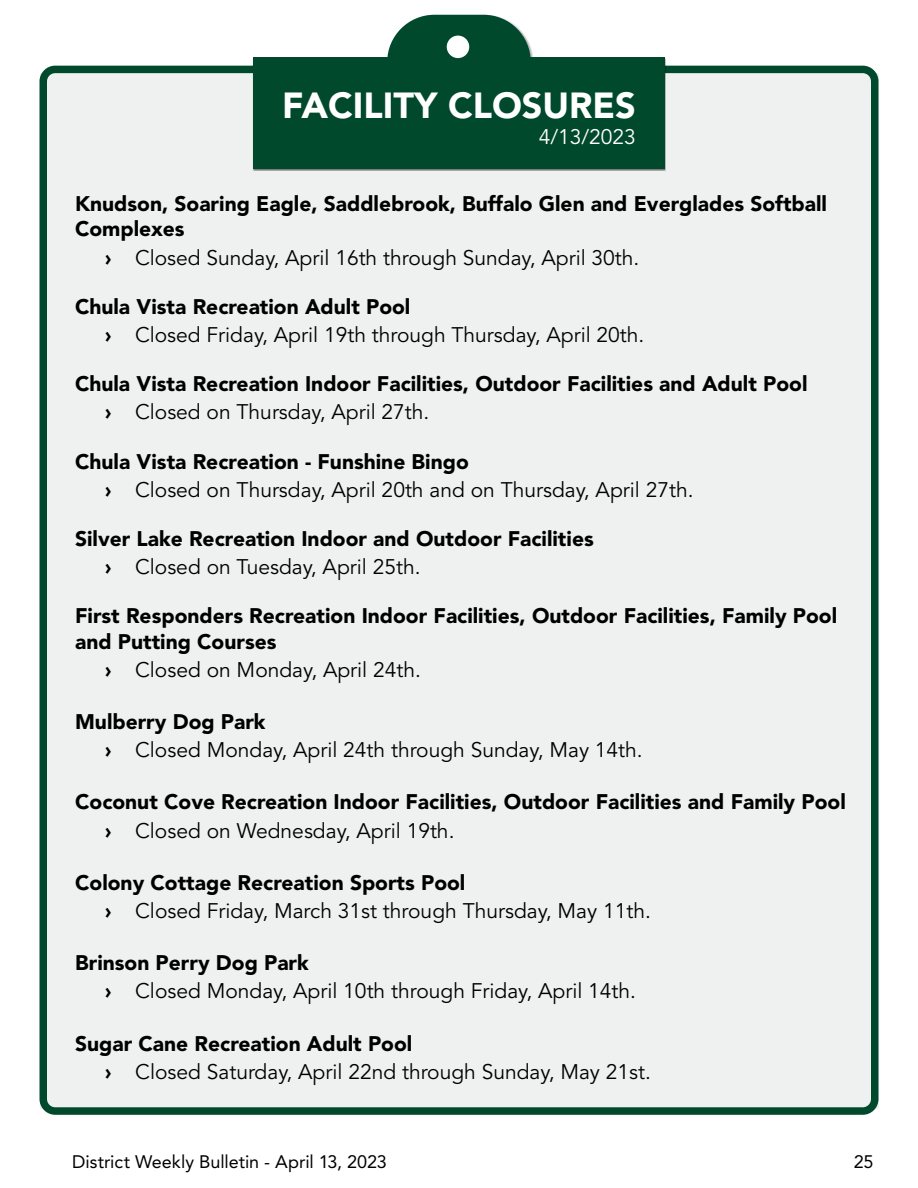
<style>
.page{position:relative;width:918px;height:1188px;background:#fff}
.page>*{position:absolute;margin:0;border:0;box-sizing:border-box;transform-origin:0 0}
.t1{font:900 36px "Avenir LT Std";color:#fff}
.t2{font:21px/28.2px "Avenir LT Std";color:#000}
.t3{font:900 21px/28.2px "Avenir LT Std";color:#000}
.t4{font:21px "Avenir";color:#000}
.t5{font:21px "Avenir";color:#fff}
.t6{font:18px "Avenir LT Std";color:#000}
.s1{font-family:"Avenir";font-weight:900}
.s2{font-weight:900}
.s3{font-family:"Avenir"}
.s4{font-weight:400}
.s5{font-family:"Avenir LT Std"}
</style>
<div class="page">
<div style="left:387px;top:14px;width:146px;height:130px;background:#000;opacity:.29"></div>
<div style="left:389px;top:17px;width:140px;height:123px;background:#00492c;border-radius:45px"></div>
<div style="left:387px;top:15px;width:144px;height:127px;border:4px solid #00492c;border-radius:45px"></div>
<div style="left:40px;top:73px;width:839px;height:1036px;background:#eef1ef"></div>
<div style="left:40px;top:66px;width:839px;height:1049px;border:8px solid #00492c;border-radius:12px"></div>
<div style="left:252px;top:57px;width:414px;height:114px;background:#000;opacity:.5"></div>
<div style="left:253px;top:57px;width:412px;height:111px;background:#00492c"></div>
<div style="left:447px;top:36px;width:22px;height:22px;background:#fff;border-radius:50%"></div>
<h1 class="t1" style="left:282px;top:84px;width:355px">FACILITY CLOSURES</h1>
<p class="t5" style="left:539px;top:121px;width:99px">4/13/2023</p>
<p class="t3" style="left:75px;top:191px;width:754px;line-height:25.2px">Knudson, Soaring Eagle, Saddlebrook, Buffalo Glen and Everglades Softball<br>Complexes</p>
<p class="t2" style="left:105px;top:244px;width:536px"><span class="s1">›</span> Closed Sunday, April 16th through Sunday, April 30th.</p>
<p class="t2" style="left:105px;top:293px;width:541px;text-indent:-30px"><span class="s2">Chula Vista Recreation Adult Pool<br></span><span class="s1">›</span> Closed Friday, April 19th through Thursday, April 20th.</p>
<p class="t3" style="left:105px;top:370px;width:704px;text-indent:-30px">Chula Vista Recreation Indoor Facilities, Outdoor Facilities and Adult Pool <span class="s3">›</span> <span class="s4">Closed on Thursday, April 27th.</span></p>
<p class="t2" style="left:105px;top:448px;width:590px;text-indent:-30px"><span class="s2">Chula Vista Recreation - Funshine Bingo<br></span><span class="s1">›</span> Closed on Thursday, April 20th and on Thursday, April 27th.</p>
<p class="t3" style="left:105px;top:524px;width:490px;text-indent:-30px">Silver Lake Recreation Indoor and Outdoor Facilities <span class="s3">›</span> <span class="s4">Closed on Tuesday, April 25th.</span></p>
<p class="t3" style="left:75px;top:603px;width:764px;line-height:25.2px">First Responders Recreation Indoor Facilities, Outdoor Facilities, Family Pool and Putting Courses</p>
<p class="t2" style="left:105px;top:656px;width:317px"><span class="s1">›</span> Closed on Monday, April 24th.</p>
<p class="t3" style="left:75px;top:708px;width:192px">Mulberry Dog Park</p>
<p class="t4" style="left:105px;top:734px;width:539px"><span class="s2">›</span> Closed Monday, April 24th <span class="s5">through Sunday, May 14th.</span></p>
<p class="t3" style="left:105px;top:788px;width:742px;text-indent:-30px">Coconut Cove Recreation Indoor Facilities, Outdoor Facilities and Family Pool <span class="s3">›</span> <span class="s4">Closed on Wednesday, April 19th.</span></p>
<p class="t2" style="left:105px;top:869px;width:547px;text-indent:-30px"><span class="s2">Colony Cottage Recreation Sports Pool<br></span><span class="s1">›</span> Closed Friday, March 31st through Thursday, May 11th.</p>
<p class="t2" style="left:105px;top:949px;width:532px;text-indent:-30px"><span class="s2">Brinson Perry Dog Park<br></span><span class="s1">›</span> <span class="s3">Closed Monday, April 10th</span> through Friday, April 14th.</p>
<p class="t2" style="left:105px;top:1030px;width:547px;text-indent:-30px"><span class="s2">Sugar Cane Recreation Adult Pool<br></span><span class="s1">›</span> Closed Saturday, April 22nd through Sunday, May 21st.</p>
<p class="t6" style="left:72px;top:1151px;width:316px">District Weekly Bulletin - April 13, 2023</p>
<p class="t6" style="left:854px;top:1151px;width:21px">25</p>
</div>
